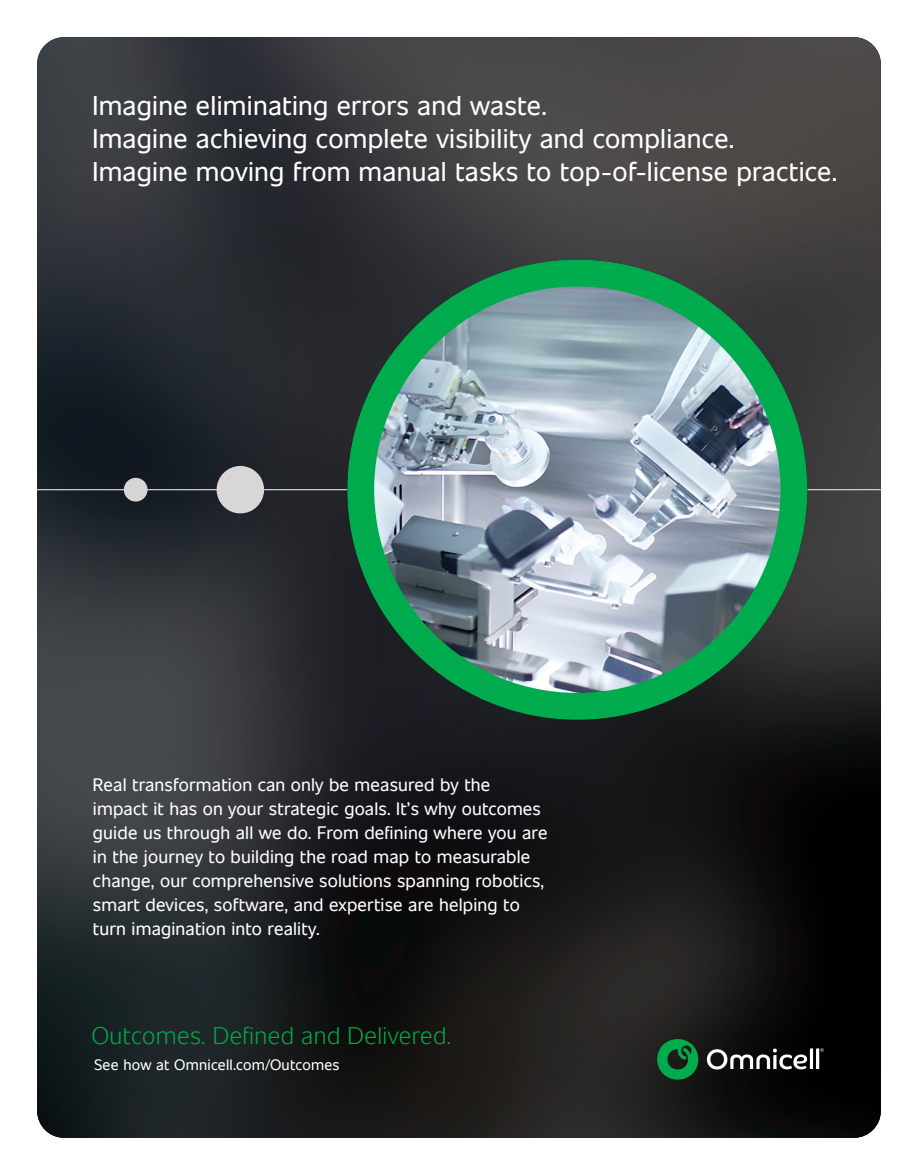
<style>
.page{position:relative;width:918px;height:1175px;background:#fff}
.page>*{position:absolute;margin:0;border:0;box-sizing:border-box;transform-origin:0 0}
.t1{font:27px/33px "Unitext";letter-spacing:.01em;color:#fff}
.t2{font:300 24px "Unitext";letter-spacing:.015em;color:#00ab4d}
.t3{font:18px/24px "Unitext";letter-spacing:.01em;color:#fff}
.t4{font:15px "Unitext";letter-spacing:.015em;color:#fff}
</style>
<div class="page">
<img style="left:37px;top:37px;width:369px;height:352px">
<img style="left:406px;top:37px;width:475px;height:251px">
<img style="left:406px;top:288px;width:18px;height:47px">
<div style="left:730px;top:288px;width:151px;height:50px;background:#393839"></div>
<div style="left:750px;top:338px;width:131px;height:51px;background:#393839"></div>
<img style="left:37px;top:389px;width:316px;height:77px">
<img style="left:353px;top:389px;width:17px;height:46px">
<div style="left:784px;top:389px;width:97px;height:77px;background:#3e3d3d"></div>
<img style="left:37px;top:513px;width:369px;height:624px">
<img style="left:776px;top:513px;width:105px;height:624px">
<img style="left:406px;top:644px;width:53px;height:493px">
<img style="left:723px;top:624px;width:53px;height:513px">
<img style="left:459px;top:693px;width:53px;height:444px">
<img style="left:618px;top:693px;width:105px;height:444px">
<img style="left:512px;top:710px;width:106px;height:427px">
<svg style="left:657px;top:1039px;width:42px;height:41px;background:#0b6e37"></svg>
<svg style="left:707px;top:1048px;width:117px;height:21px"></svg>
<img style="left:37px;top:466px;width:844px;height:47px">
<div style="left:347px;top:260px;width:460px;height:459px;background:#00ab4d;border-radius:50%"></div>
<img style="left:424px;top:286px;width:306px;height:407px">
<img style="left:374px;top:355px;width:51px;height:269px">
<img style="left:730px;top:355px;width:50px;height:269px">
<h1 class="t1" style="left:93px;top:87px;width:746px">Imagine eliminating errors and waste.<br>Imagine achieving complete visibility and compliance.<br>Imagine moving from manual tasks to top-of-license practice.</h1>
<p class="t3" style="left:93px;top:771px;width:456px">Real transformation can only be measured by the impact it has on your strategic goals. It’s why outcomes guide us through all we do. From defining where you are in the journey to building the road map to measurable change, our comprehensive solutions spanning robotics, smart devices, software, and expertise are helping to turn imagination into reality.</p>
<h2 class="t2" style="left:91px;top:1018px;width:361px">Outcomes. Defined and Delivered.</h2>
<p class="t4" style="left:94px;top:1053px;width:247px">See how at Omnicell.com/Outcomes</p>
</div>
